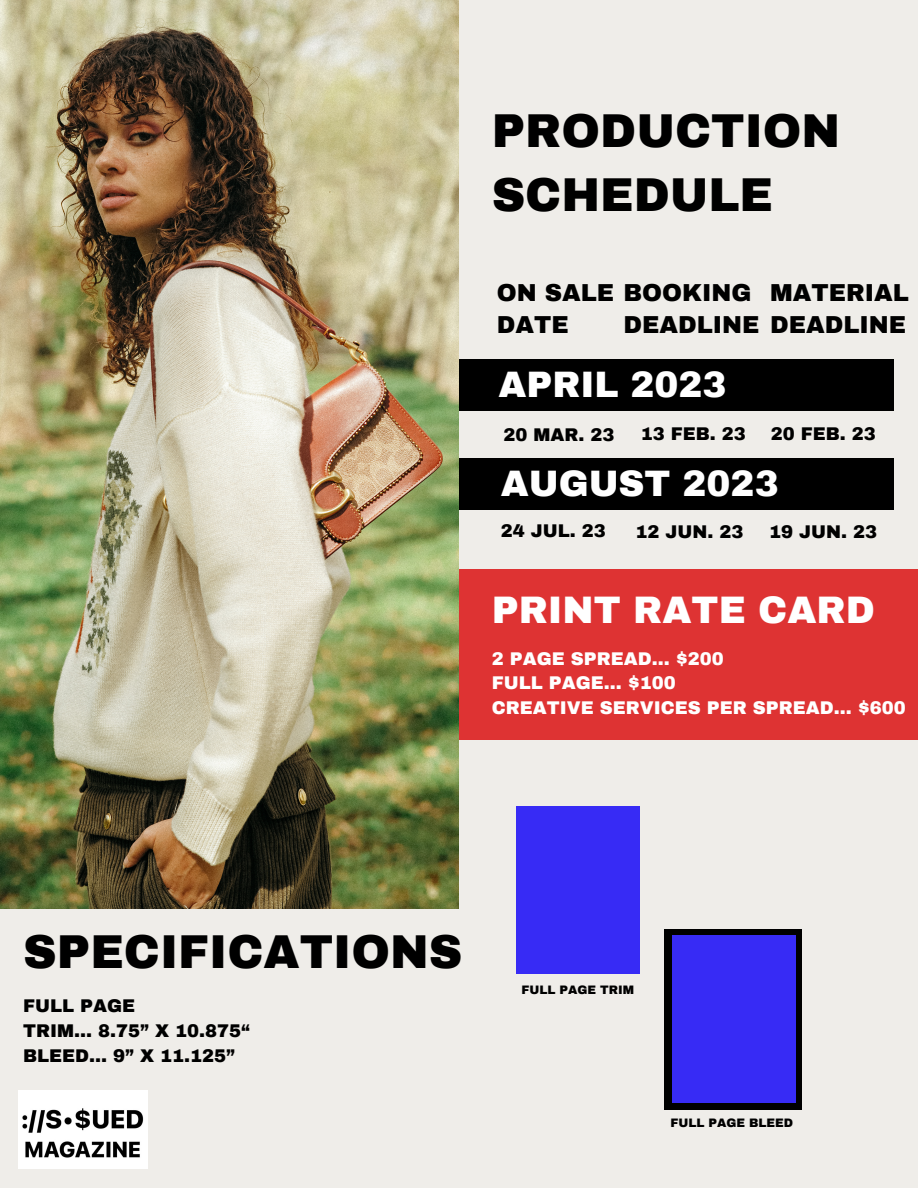
<style>
.page{position:relative;width:918px;height:1188px;background:#efede9}
.page>*{position:absolute;margin:0;border:0;box-sizing:border-box;transform-origin:0 0}
.t1{font:900 46.5px/64.2px "Archivo";color:#000}
.t2{font:900 37.5px "Archivo";color:#fff}
.t3{font:900 36px "Archivo";color:#fff}
.t4{font:900 24px/32.7px "Archivo";color:#000}
.t5{font:900 18px/24.8px "Archivo";color:#000}
.t6{font:900 18px/24.8px "Archivo";color:#fff}
.t7{font:900 12px "Archivo";color:#000}
</style>
<div class="page">
<img style="left:0;top:0;width:459px;height:909px">
<div style="left:459px;top:359px;width:435px;height:51px;background:#000"></div>
<div style="left:459px;top:458px;width:435px;height:52px;background:#000"></div>
<div style="left:459px;top:569px;width:459px;height:170px;background:#de3333"></div>
<div style="left:516px;top:806px;width:124px;height:167px;background:#372bf5"></div>
<div style="left:665px;top:929px;width:137px;height:180px;background:#000"></div>
<div style="left:672px;top:935px;width:123px;height:168px;background:#372bf5"></div>
<img style="left:19px;top:1090px;width:128px;height:79px">
<h1 class="t1" style="left:492px;top:99px;width:350px">PRODUCTION<br>SCHEDULE</h1>
<h3 class="t4" style="left:497px;top:276px;width:256px">ON SALE BOOKING<br>DATE</h3>
<h3 class="t4" style="left:770px;top:276px;width:140px">MATERIAL</h3>
<h3 class="t4" style="left:623px;top:309px;width:284px">DEADLINE DEADLINE</h3>
<h3 class="t3" style="left:498px;top:365px;width:230px">APRIL 2023</h3>
<p class="t5" style="left:504px;top:422px;width:113px">20 MAR. 23</p>
<p class="t5" style="left:641px;top:421px;width:107px">13 FEB. 23</p>
<p class="t5" style="left:771px;top:421px;width:107px">20 FEB. 23</p>
<h3 class="t3" style="left:501px;top:464px;width:279px">AUGUST 2023</h3>
<p class="t5" style="left:501px;top:519px;width:107px">24 JUL. 23</p>
<p class="t5" style="left:635px;top:520px;width:110px">12 JUN. 23</p>
<p class="t5" style="left:769px;top:520px;width:110px">19 JUN. 23</p>
<h2 class="t2" style="left:492px;top:590px;width:385px">PRINT RATE CARD</h2>
<p class="t6" style="left:492px;top:646px;width:416px">2 PAGE SPREAD… $200<br>FULL PAGE… $100<br>CREATIVE SERVICES PER SPREAD… $600</p>
<h1 class="t1" style="left:23px;top:921px;width:441px">SPECIFICATIONS</h1>
<p class="t5" style="left:23px;top:994px;width:229px">FULL PAGE<br>TRIM… 8.75” X 10.875“<br>BLEED… 9” X 11.125”</p>
<p class="t7" style="left:522px;top:984px;width:114px">FULL PAGE TRIM</p>
<p class="t7" style="left:670px;top:1116px;width:124px">FULL PAGE BLEED</p>
</div>
